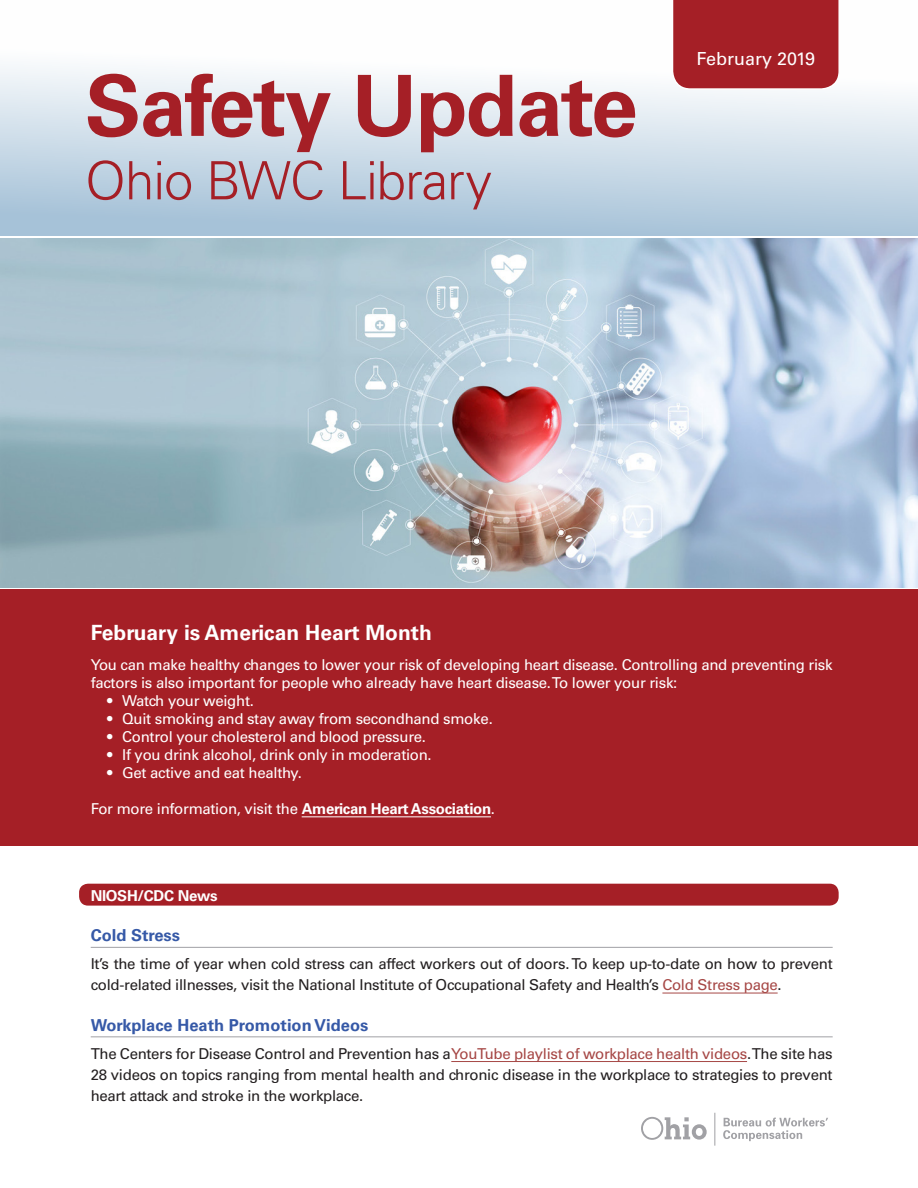
<style>
.page{position:relative;width:918px;height:1188px;background:#fff}
.page>*{position:absolute;margin:0;border:0;box-sizing:border-box;transform-origin:0 0}
.t1{font:700 84.6px "Univers LT Std";letter-spacing:-.02em;color:#a51f26}
.t2{font:300 52.8px "Univers LT Std";letter-spacing:-.02em;color:#a51f26}
.Body{font:700 21px "Univers LT Std";color:#fff}
.BULLIT{font:18px "Univers LT Std";color:#fff}
.head_rule{font:700 16.5px "Univers LT Std";color:#3659a7}
.Body-2{font:15px/21px "Univers LT Std";letter-spacing:-.02em;color:#231f20}
.Body-3{font:15px/18px "Univers LT Std";letter-spacing:-.02em;color:#fff}
.Body-4{font:700 15px "Univers LT Std";letter-spacing:-.02em;color:#fff}
.s1{font-weight:700}
.s2{color:#a64745}
</style>
<div class="page">
<div style="left:1px;top:0;width:917px;height:235px;background:linear-gradient(to bottom,#fff,#aac5da)"></div>
<img style="left:0;top:238px;width:918px;height:350px">
<svg style="left:641px;top:1117px;width:66px;height:23px"></svg>
<svg style="left:723px;top:1118px;width:105px;height:23px"></svg>
<hr style="left:714px;top:1113px;width:1px;height:33px;background:#a1a1a5">
<div style="left:672px;top:0;width:168px;height:90px;background:#a51f26"></div>
<div style="left:0;top:589px;width:918px;height:257px;background:#a51f26"></div>
<div style="left:79px;top:884px;width:760px;height:22px;background:#a51f26;border-radius:9px"></div>
<hr style="left:91px;top:947px;width:742px;height:1px;background:#a1a1a5">
<hr style="left:662px;top:993px;width:116px;height:1px;background:#a64745">
<hr style="left:91px;top:1036px;width:742px;height:1px;background:#a1a1a5">
<hr style="left:451px;top:1061px;width:296px;height:1px;background:#a64745">
<hr style="left:302px;top:816px;width:189px;height:1px;background:#fff">
<h1 class="t1" style="left:85px;top:57px;width:554px">Safety Update</h1>
<h2 class="t2" style="left:85px;top:149px;width:409px">Ohio BWC Library</h2>
<p class="BULLIT" style="left:697px;top:48px;width:120px">February 2019</p>
<p class="Body" style="left:91px;top:620px;width:343px">February is American Heart Month</p>
<p class="Body-3" style="left:91px;top:656px;width:743px">You can make healthy changes to lower your risk of developing heart disease. Controlling and preventing risk factors is also important for people who already have heart disease. To lower your risk:</p>
<p class="Body-3" style="left:107px;top:692px;width:148px">• Watch your weight.</p>
<p class="Body-3" style="left:107px;top:710px;width:387px">• Quit smoking and stay away from secondhand smoke.</p>
<p class="Body-3" style="left:107px;top:728px;width:320px">• Control your cholesterol and blood pressure.</p>
<p class="Body-3" style="left:107px;top:746px;width:326px">• If you drink alcohol, drink only in moderation.</p>
<p class="Body-3" style="left:107px;top:764px;width:196px">• Get active and eat healthy.</p>
<p class="Body-3" style="left:91px;top:800px;width:406px">For more information, visit the <span class="s1">American Heart Association</span>.</p>
<p class="Body-4" style="left:91px;top:886px;width:128px">NIOSH/CDC News</p>
<p class="head_rule" style="left:91px;top:926px;width:91px">Cold Stress</p>
<p class="Body-2" style="left:91px;top:953px;width:744px">It’s the time of year when cold stress can affect workers out of doors. To keep up-to-date on how to prevent cold-related illnesses, visit the National Institute of Occupational Safety and Health’s <span class="s2">Cold Stress page</span>.</p>
<p class="head_rule" style="left:91px;top:1015px;width:279px">Workplace Heath Promotion Videos</p>
<p class="Body-2" style="left:91px;top:1043px;width:743px;text-align:justify">The Centers for Disease Control and Prevention has a <span class="s2">YouTube playlist of workplace health videos</span>. The site has 28 videos on topics ranging from mental health and chronic disease in the workplace to strategies to prevent heart attack and stroke in the workplace.</p>
</div>
